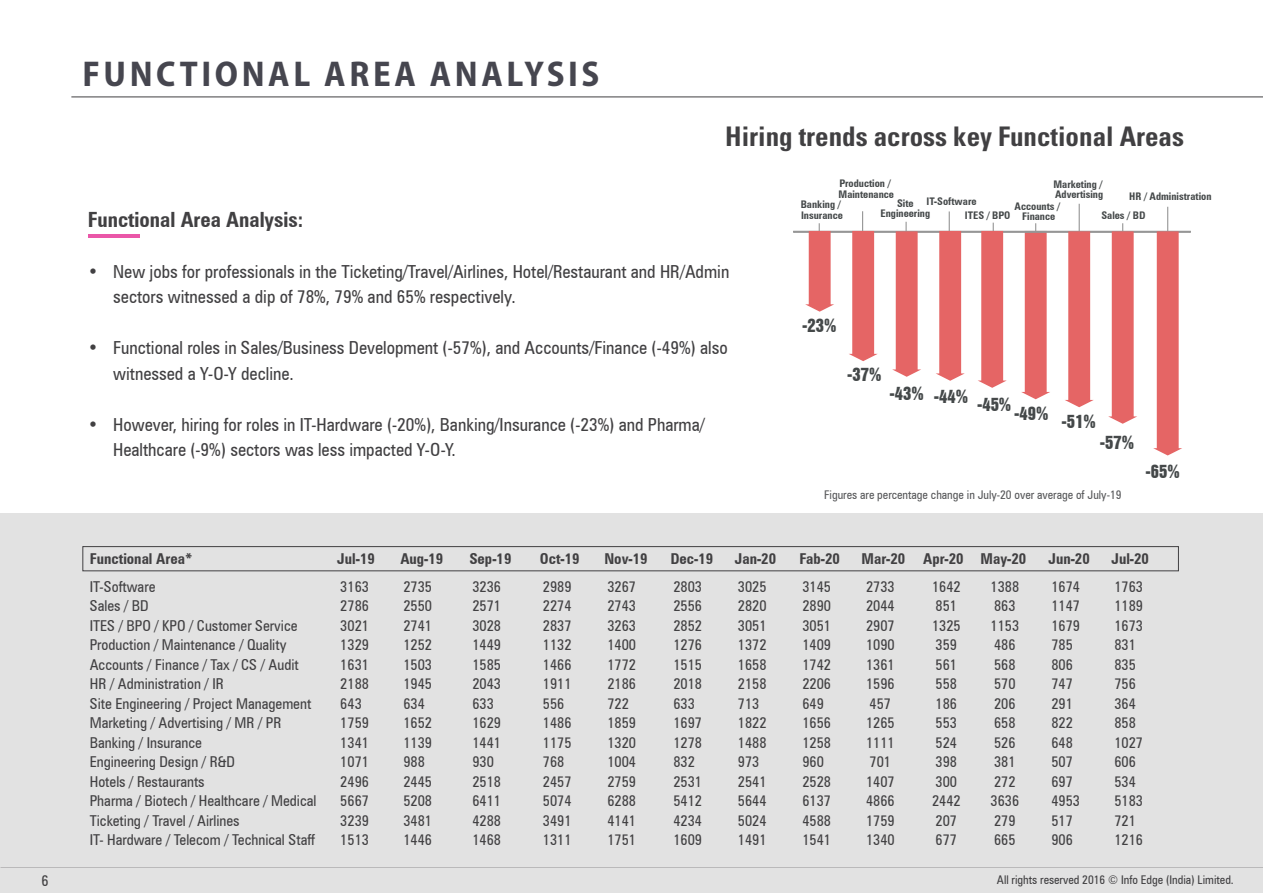
<style>
.page{position:relative;width:1263px;height:893px;background:#fff}
.page>*{position:absolute;margin:0;border:0;box-sizing:border-box;transform-origin:0 0}
.t1{font:700 semi-condensed 36px "Myriad Pro";letter-spacing:.1em;color:#46464f}
.t2{font:700 condensed 27px "Univers LT Std";color:#414042}
.t3{font:700 condensed 21px "Zurich BT";color:#414042}
.t4{font:condensed 18px/25.5px "Zurich BT";color:#414042}
.t5{font:16.5px "Swiss 921 BT Regular A";color:#444849}
.t6{font:condensed 15px/19.5px "Zurich BT";color:#414042}
.t7{font:700 condensed 15px "Zurich BT";color:#414042}
.t8{font:condensed 12px "Zurich BT";color:#58595b}
.t9{font:condensed 12px "Zurich BT";color:#414042}
.t10{font:700 condensed 10.5px/10.5px "Zurich BT";color:#444849}
</style>
<div class="page">
<div style="left:0;top:513px;width:1263px;height:380px;background:#e2e2e2"></div>
<div style="left:82px;top:546px;width:1097px;height:25px;border:1px solid #414042"></div>
<hr style="left:88px;top:234px;width:51px;height:3px;background:#ea57a8">
<hr style="left:71px;top:97px;width:1192px;height:1px;background:#414042">
<svg style="left:793px;top:204px;width:398px;height:251px"></svg>
<h1 class="t1" style="left:82px;top:50px;width:519px">FUNCTIONAL AREA ANALYSIS</h1>
<h2 class="t2" style="left:725px;top:120px;width:460px">Hiring trends across key Functional Areas</h2>
<h3 class="t3" style="left:88px;top:206px;width:217px">Functional Area Analysis:</h3>
<p class="t4" style="left:113px;top:258px;width:618px;text-indent:-26px">• New jobs for professionals in the Ticketing/Travel/Airlines, Hotel/Restaurant and HR/Admin sectors witnessed a dip of 78%, 79% and 65% respectively.</p>
<p class="t4" style="left:113px;top:335px;width:616px;text-indent:-26px">• Functional roles in Sales/Business Development (-57%), and Accounts/Finance (-49%) also witnessed a Y-O-Y decline.</p>
<p class="t4" style="left:113px;top:411px;width:593px;text-indent:-26px">• However, hiring for roles in IT-Hardware (-20%), Banking/Insurance (-23%) and Pharma/<br>Healthcare (-9%) sectors was less impacted Y-O-Y.</p>
<p class="t7" style="left:90px;top:550px;width:104px">Functional Area*</p>
<p class="t6" style="left:90px;top:576px;width:228px">IT-Software<br>Sales / BD<br>ITES / BPO / KPO / Customer Service<br>Production / Maintenance / Quality<br>Accounts / Finance / Tax / CS / Audit<br>HR / Administration / IR<br>Site Engineering / Project Management<br>Marketing / Advertising / MR / PR<br>Banking / Insurance<br>Engineering Design / R&amp;D<br>Hotels / Restaurants<br>Pharma / Biotech / Healthcare / Medical<br>Ticketing / Travel / Airlines<br>IT- Hardware / Telecom / Technical Staff</p>
<p class="t7" style="left:337px;top:550px;width:39px">Jul-19</p>
<p class="t6" style="left:340px;top:576px;width:30px">3163<br>2786<br>3021<br>1329<br>1631<br>2188<br>643<br>1759<br>1341<br>1071<br>2496<br>5667<br>3239<br>1513</p>
<p class="t7" style="left:400px;top:550px;width:44px">Aug-19</p>
<p class="t6" style="left:403px;top:576px;width:30px">2735<br>2550<br>2741<br>1252<br>1503<br>1945<br>634<br>1652<br>1139<br>988<br>2445<br>5208<br>3481<br>1446</p>
<p class="t7" style="left:469px;top:550px;width:44px">Sep-19</p>
<p class="t6" style="left:472px;top:576px;width:30px">3236<br>2571<br>3028<br>1449<br>1585<br>2043<br>633<br>1629<br>1441<br>930<br>2518<br>6411<br>4288<br>1468</p>
<p class="t7" style="left:540px;top:550px;width:41px">Oct-19</p>
<p class="t6" style="left:543px;top:576px;width:30px">2989<br>2274<br>2837<br>1132<br>1466<br>1911<br>556<br>1486<br>1175<br>768<br>2457<br>5074<br>3491<br>1311</p>
<p class="t7" style="left:604px;top:550px;width:45px">Nov-19</p>
<p class="t6" style="left:607px;top:576px;width:30px">3267<br>2743<br>3263<br>1400<br>1772<br>2186<br>722<br>1859<br>1320<br>1004<br>2759<br>6288<br>4141<br>1751</p>
<p class="t7" style="left:670px;top:550px;width:44px">Dec-19</p>
<p class="t6" style="left:673px;top:576px;width:30px">2803<br>2556<br>2852<br>1276<br>1515<br>2018<br>633<br>1697<br>1278<br>832<br>2531<br>5412<br>4234<br>1609</p>
<p class="t7" style="left:735px;top:550px;width:43px">Jan-20</p>
<p class="t6" style="left:738px;top:576px;width:30px">3025<br>2820<br>3051<br>1372<br>1658<br>2158<br>713<br>1822<br>1488<br>973<br>2541<br>5644<br>5024<br>1491</p>
<p class="t10" style="left:838px;top:178px;width:57px">Production /<br>Maintenance</p>
<p class="t10" style="left:1053px;top:179px;width:51px">Marketing /<br>Advertising</p>
<p class="t10" style="left:1129px;top:191px;width:84px">HR / Administration</p>
<p class="t10" style="left:926px;top:196px;width:52px">IT-Software</p>
<p class="t10" style="left:880px;top:198px;width:51px;text-align:center">Site<br>Engineering</p>
<p class="t10" style="left:801px;top:199px;width:44px">Banking /<br>Insurance</p>
<p class="t10" style="left:1014px;top:201px;width:47px;text-align:center">Accounts /<br>Finance</p>
<p class="t10" style="left:965px;top:210px;width:47px">ITES / BPO</p>
<p class="t10" style="left:1101px;top:210px;width:45px">Sales / BD</p>
<p class="t5" style="left:802px;top:315px;width:36px">-23%</p>
<p class="t5" style="left:847px;top:364px;width:36px">-37%</p>
<p class="t5" style="left:889px;top:383px;width:36px">-43%</p>
<p class="t5" style="left:934px;top:386px;width:36px">-44%</p>
<p class="t5" style="left:977px;top:394px;width:36px">-45%</p>
<p class="t5" style="left:1014px;top:402px;width:36px">-49%</p>
<p class="t5" style="left:1061px;top:411px;width:36px">-51%</p>
<p class="t5" style="left:1100px;top:432px;width:36px">-57%</p>
<p class="t8" style="left:824px;top:487px;width:299px">Figures are percentage change in July-20 over average of July-19</p>
<p class="t5" style="left:1145px;top:460px;width:36px">-65%</p>
<p class="t7" style="left:799px;top:550px;width:42px">Fab-20</p>
<p class="t6" style="left:802px;top:576px;width:30px">3145<br>2890<br>3051<br>1409<br>1742<br>2206<br>649<br>1656<br>1258<br>960<br>2528<br>6137<br>4588<br>1541</p>
<p class="t7" style="left:862px;top:550px;width:45px">Mar-20</p>
<p class="t6" style="left:866px;top:576px;width:30px">2733<br>2044<br>2907<br>1090<br>1361<br>1596<br>457<br>1265<br>1111<br>701<br>1407<br>4866<br>1759<br>1340</p>
<p class="t7" style="left:923px;top:550px;width:42px">Apr-20</p>
<p class="t6" style="left:932px;top:576px;width:30px">1642<br>851<br>1325<br>359<br>561<br>558<br>186<br>553<br>524<br>398<br>300<br>2442<br>207<br>677</p>
<p class="t7" style="left:981px;top:550px;width:47px">May-20</p>
<p class="t6" style="left:990px;top:576px;width:30px">1388<br>863<br>1153<br>486<br>568<br>570<br>206<br>658<br>526<br>381<br>272<br>3636<br>279<br>665</p>
<p class="t7" style="left:1048px;top:550px;width:43px">Jun-20</p>
<p class="t6" style="left:1051px;top:576px;width:30px">1674<br>1147<br>1679<br>785<br>806<br>747<br>291<br>822<br>648<br>507<br>697<br>4953<br>517<br>906</p>
<p class="t7" style="left:1111px;top:550px;width:39px">Jul-20</p>
<p class="t6" style="left:1114px;top:576px;width:30px">1763<br>1189<br>1673<br>831<br>835<br>756<br>364<br>858<br>1027<br>606<br>534<br>5183<br>721<br>1216</p>
<p class="t6" style="left:41px;top:871px;width:9px">6</p>
<p class="t9" style="left:997px;top:872px;width:238px">All rights reserved 2016 © Info Edge (India) Limited.</p>
</div>
